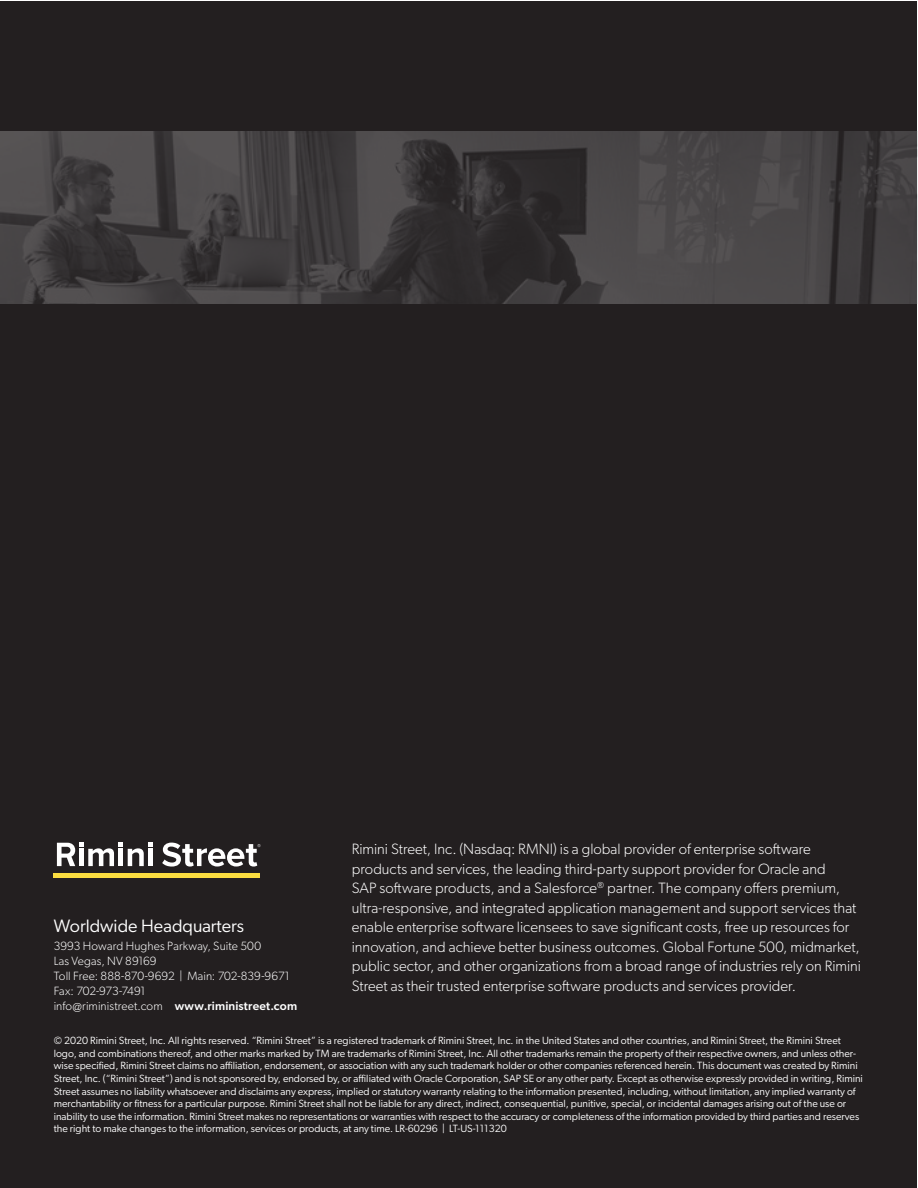
<style>
.page{position:relative;width:918px;height:1188px;background:#fff}
.page>*{position:absolute;margin:0;border:0;box-sizing:border-box;transform-origin:0 0}
.t1{font:18px "Gibson";color:#fff}
.Boilerplate_White_10{font:300 15px/19.5px "Gibson";letter-spacing:.005em;color:#fff}
.Company_Address_Whit{font:300 12px/15px "Gibson";letter-spacing:.005em;color:#fff}
.Footnote_Copy_Black{font:300 12px "Gibson";letter-spacing:.01em;color:#fff}
.Copyright_White_Book{font:10.5px/12.6px "Gibson";color:#fff}
.s1{font-weight:500}
</style>
<div class="page">
<div style="left:1px;top:1px;width:916px;height:1186px;background:#231f20"></div>
<svg style="left:57px;top:843px;width:95px;height:23px"></svg>
<hr style="left:148px;top:849px;width:4px;height:17px;background:#fff">
<svg style="left:162px;top:843px;width:99px;height:24px"></svg>
<hr style="left:54px;top:874px;width:206px;height:4px;background:#fbdd40">
<img style="left:0;top:132px;width:918px;height:171px">
<p class="t1" style="left:54px;top:915px;width:192px">Worldwide Headquarters</p>
<p class="Company_Address_Whit" style="left:54px;top:938px;width:209px">3993 Howard Hughes Parkway, Suite 500<br>Las Vegas, NV 89169</p>
<p class="Company_Address_Whit" style="left:54px;top:968px;width:238px">Toll Free: 888-870-9692 | Main: 702-839-9671<br>Fax: 702-973-7491</p>
<p class="Footnote_Copy_Black" style="left:54px;top:999px;width:245px">info@riministreet.com <span class="s1">www.riministreet.com</span></p>
<p class="Boilerplate_White_10" style="left:352px;top:839px;width:511px">Rimini Street, Inc. (Nasdaq: RMNI) is a global provider of enterprise software products and services, the leading third-party support provider for Oracle and<br>SAP software products, and a Salesforce<sup>®</sup> partner. The company offers premium, ultra-responsive, and integrated application management and support services that enable enterprise software licensees to save significant costs, free up resources for innovation, and achieve better business outcomes. Global Fortune 500, midmarket, public sector, and other organizations from a broad range of industries rely on Rimini Street as their trusted enterprise software products and services provider.</p>
<p class="Copyright_White_Book" style="left:54px;top:1034px;width:811px">© 2020 Rimini Street, Inc. All rights reserved. “Rimini Street” is a registered trademark of Rimini Street, Inc. in the United States and other countries, and Rimini Street, the Rimini Street logo, and combinations thereof, and other marks marked by TM are trademarks of Rimini Street, Inc. All other trademarks remain the property of their respective owners, and unless other&shy;wise specified, Rimini Street claims no affiliation, endorsement, or association with any such trademark holder or other companies referenced herein. This document was created by Rimini Street, Inc. (“Rimini Street”) and is not sponsored by, endorsed by, or affiliated with Oracle Corporation, SAP SE or any other party. Except as otherwise expressly provided in writing, Rimini Street assumes no liability whatsoever and disclaims any express, implied or statutory warranty relating to the information presented, including, without limitation, any implied warranty of merchantability or fitness for a particular purpose. Rimini Street shall not be liable for any direct, indirect, consequential, punitive, special, or incidental damages arising out of the use or inability to use the information. Rimini Street makes no representations or warranties with respect to the accuracy or completeness of the information provided by third parties and reserves the right to make changes to the information, services or products, at any time. LR-60296 | LT-US-111320</p>
</div>
